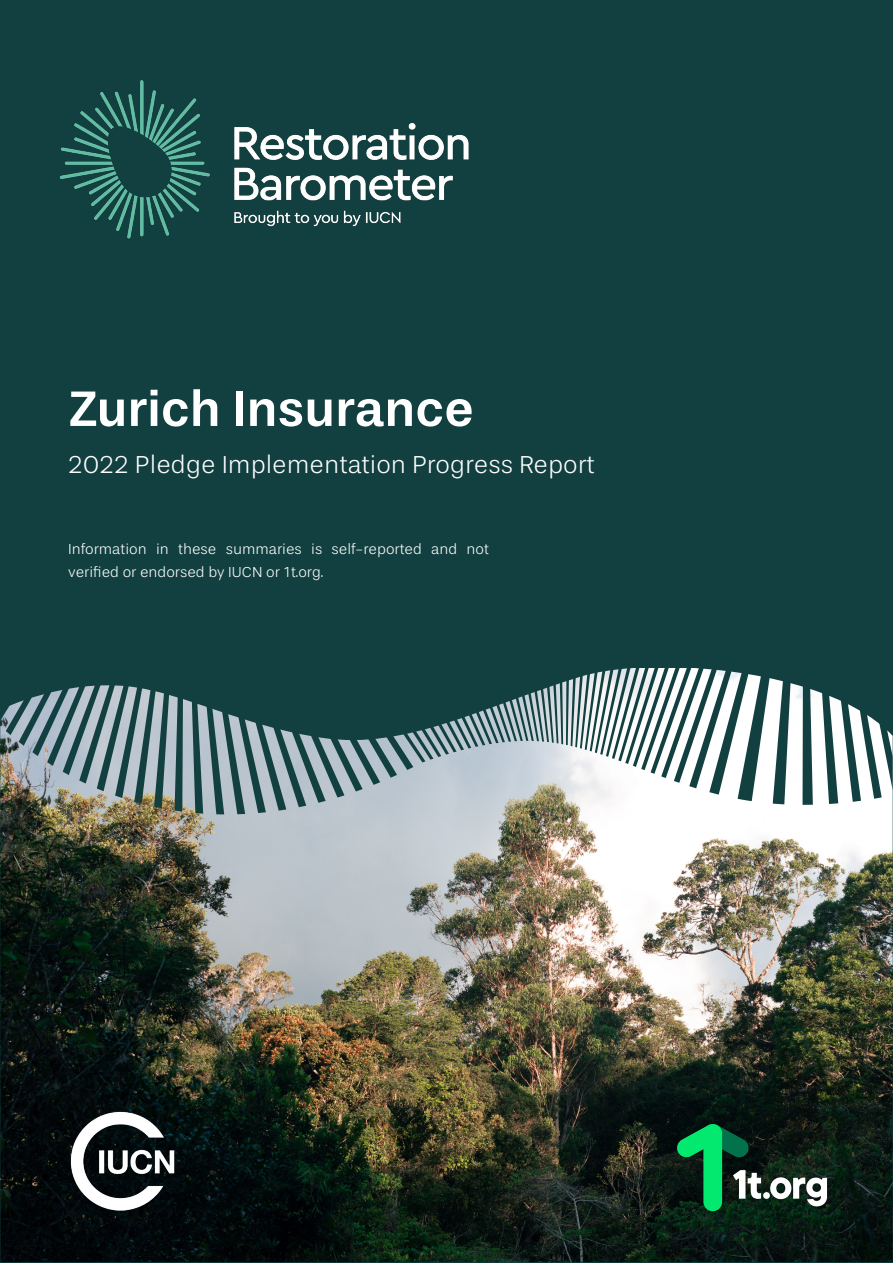
<style>
.page{position:relative;width:893px;height:1263px;background:#124040}
.page>*{position:absolute;margin:0;border:0;box-sizing:border-box;transform-origin:0 0}
.t1{font:500 51px "Stevie Sans";color:#fff}
.t2{font:300 25.5px "Stevie Sans";color:#fff}
.t3{font:300 15px/22.5px "Stevie Sans";color:#fff}
</style>
<div class="page">
<img style="left:0;top:755px;width:893px;height:507px">
<svg style="left:738px;top:696px;width:155px;height:109px"></svg>
<svg style="left:689px;top:696px;width:139px;height:92px"></svg>
<svg style="left:674px;top:690px;width:149px;height:93px;fill:#fff"></svg>
<svg style="left:661px;top:689px;width:153px;height:89px"></svg>
<svg style="left:651px;top:683px;width:153px;height:91px;fill:#fefefe"></svg>
<svg style="left:641px;top:680px;width:151px;height:90px"></svg>
<svg style="left:633px;top:678px;width:146px;height:89px;fill:#fff"></svg>
<svg style="left:625px;top:674px;width:139px;height:90px"></svg>
<svg style="left:618px;top:672px;width:132px;height:89px;fill:#fff"></svg>
<svg style="left:612px;top:670px;width:122px;height:89px"></svg>
<svg style="left:606px;top:668px;width:112px;height:89px;fill:#fefefe"></svg>
<svg style="left:441px;top:668px;width:260px;height:87px"></svg>
<svg style="left:517px;top:668px;width:6px;height:73px"></svg>
<svg style="left:511px;top:668px;width:6px;height:73px"></svg>
<svg style="left:505px;top:668px;width:6px;height:74px"></svg>
<svg style="left:499px;top:668px;width:6px;height:74px"></svg>
<svg style="left:492px;top:668px;width:7px;height:75px"></svg>
<svg style="left:485px;top:668px;width:7px;height:76px"></svg>
<svg style="left:478px;top:668px;width:7px;height:77px"></svg>
<svg style="left:471px;top:668px;width:7px;height:79px"></svg>
<svg style="left:464px;top:668px;width:7px;height:80px"></svg>
<svg style="left:457px;top:668px;width:7px;height:82px"></svg>
<svg style="left:449px;top:668px;width:8px;height:84px"></svg>
<svg style="left:441px;top:668px;width:8px;height:86px"></svg>
<svg style="left:413px;top:730px;width:12px;height:32px"></svg>
<svg style="left:397px;top:732px;width:16px;height:38px"></svg>
<svg style="left:380px;top:735px;width:17px;height:43px"></svg>
<svg style="left:363px;top:738px;width:17px;height:47px"></svg>
<svg style="left:344px;top:739px;width:19px;height:52px"></svg>
<svg style="left:326px;top:738px;width:18px;height:59px"></svg>
<svg style="left:0;top:685px;width:326px;height:129px"></svg>
<img style="left:59px;top:80px;width:410px;height:159px">
<img style="left:56px;top:1098px;width:135px;height:128px">
<svg style="left:677px;top:1124px;width:150px;height:87px;background:#21543a"></svg>
<h1 class="t1" style="left:68px;top:379px;width:407px">Zurich Insurance</h1>
<h2 class="t2" style="left:68px;top:450px;width:528px">2022 Pledge Implementation Progress Report</h2>
<p class="t3" style="left:68px;top:538px;width:422px">Information in these summaries is self-reported and not verified or endorsed by IUCN or 1t.org.</p>
</div>
